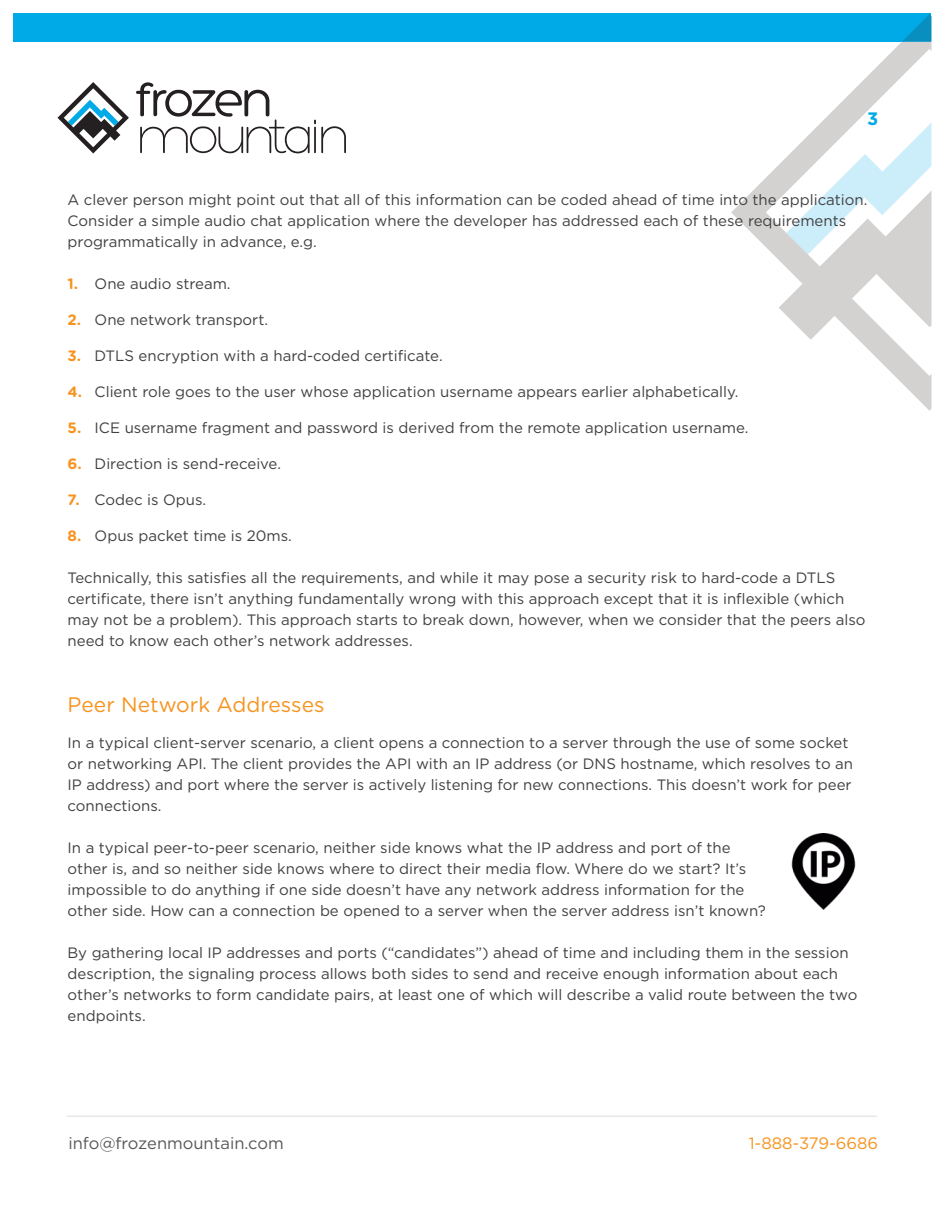
<style>
.page{position:relative;width:945px;height:1215px;background:#fff}
.page>*{position:absolute;margin:0;border:0;box-sizing:border-box;transform-origin:0 0}
.Sub-Heading{font:21px "Gotham Rounded";color:#f7931e}
.t1{font:700 18px "Gotham";color:#00aae7}
.t2{font:16.5px "Gotham";color:#57585a}
.t3{font:16.5px "Gotham";color:#f7931e}
.Body_Copy{font:15px/21px "Gotham";color:#404041}
.s1{font-family:"Gotham Rounded";font-weight:700;color:#f7931e}
</style>
<div class="page">
<div style="left:14px;top:14px;width:918px;height:28px;background:#00aae7"></div>
<svg style="left:731px;top:42px;width:201px;height:369px"></svg>
<svg style="left:902px;top:14px;width:29px;height:28px"></svg>
<svg style="left:786px;top:123px;width:145px;height:131px"></svg>
<svg style="left:136px;top:82px;width:210px;height:72px"></svg>
<svg style="left:58px;top:82px;width:71px;height:72px"></svg>
<hr style="left:67px;top:1116px;width:810px;height:1px;background:#e6e7e8">
<img style="left:791px;top:833px;width:65px;height:77px">
<p class="t1" style="left:867px;top:107px;width:13px">3</p>
<p class="Body_Copy" style="left:68px;top:189px;width:801px">A clever person might point out that all of this information can be coded ahead of time into the application.<br>Consider a simple audio chat application where the developer has addressed each of these requirements programmatically in advance, e.g.</p>
<p class="Body_Copy" style="left:68px;top:273px;width:164px"><span class="s1">1.</span> One audio stream.</p>
<p class="Body_Copy" style="left:68px;top:309px;width:202px"><span class="s1">2.</span> One network transport.</p>
<p class="Body_Copy" style="left:68px;top:345px;width:377px"><span class="s1">3.</span> DTLS encryption with a hard-coded certificate.</p>
<p class="Body_Copy" style="left:68px;top:381px;width:672px"><span class="s1">4.</span> Client role goes to the user whose application username appears earlier alphabetically.</p>
<p class="Body_Copy" style="left:68px;top:417px;width:682px"><span class="s1">5.</span> ICE username fragment and password is derived from the remote application username.</p>
<p class="Body_Copy" style="left:68px;top:453px;width:215px"><span class="s1">6.</span> Direction is send-receive.</p>
<p class="Body_Copy" style="left:68px;top:489px;width:140px"><span class="s1">7.</span> Codec is Opus.</p>
<p class="Body_Copy" style="left:68px;top:525px;width:226px"><span class="s1">8.</span> Opus packet time is 20ms.</p>
<p class="Body_Copy" style="left:68px;top:567px;width:769px">Technically, this satisfies all the requirements, and while it may pose a security risk to hard-code a DTLS</p>
<p class="Body_Copy" style="left:68px;top:588px;width:800px">certificate, there isn’t anything fundamentally wrong with this approach except that it is inflexible (which may not be a problem). This approach starts to break down, however, when we consider that the peers also need to know each other’s network addresses.</p>
<p class="Sub-Heading" style="left:68px;top:690px;width:258px">Peer Network Addresses</p>
<p class="Body_Copy" style="left:68px;top:732px;width:787px">In a typical client-server scenario, a client opens a connection to a server through the use of some socket or networking API. The client provides the API with an IP address (or DNS hostname, which resolves to an IP address) and port where the server is actively listening for new connections. This doesn’t work for peer connections.</p>
<p class="Body_Copy" style="left:68px;top:837px;width:700px">In a typical peer-to-peer scenario, neither side knows what the IP address and port of the other is, and so neither side knows where to direct their media flow. Where do we start? It’s impossible to do anything if one side doesn’t have any network address information for the other side. How can a connection be opened to a server when the server address isn’t known?</p>
<p class="Body_Copy" style="left:68px;top:942px;width:791px">By gathering local IP addresses and ports (“candidates”) ahead of time and including them in the session description, the signaling process allows both sides to send and receive enough information about each other’s networks to form candidate pairs, at least one of which will describe a valid route between the two endpoints.</p>
<p class="t2" style="left:68px;top:1132px;width:217px">info@frozenmountain.com</p>
<p class="t3" style="left:749px;top:1132px;width:131px">1-888-379-6686</p>
</div>
